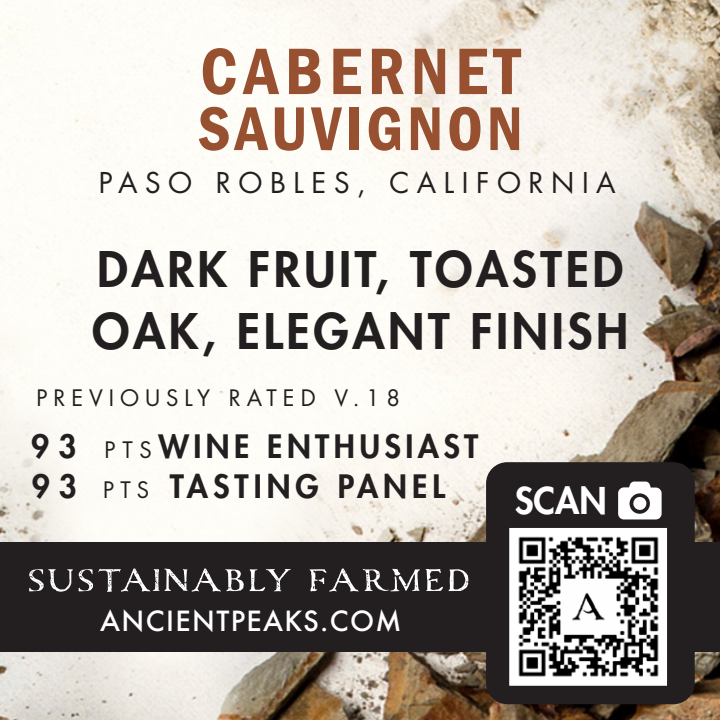
<style>
.page{position:relative;width:720px;height:720px;background:#fff}
.page>*{position:absolute;margin:0;border:0;box-sizing:border-box;transform-origin:0 0}
.t1{font:600 condensed 68px "Franklin Gothic";letter-spacing:.09em;color:#975030}
.t2{font:600 condensed 64px "Franklin Gothic";letter-spacing:.06em;color:#975030}
.t3{font:800 47.6px/62.4px "Futura Std";letter-spacing:.075em;color:#231f20}
.t4{font:800 36px "Futura Std";color:#fff}
.t5{font:800 31.6px "Futura Std";letter-spacing:.14em;color:#231f20}
.t6{font:800 31.6px "Futura Std";letter-spacing:.16em;color:#231f20}
.t7{font:28px "Futura Std";letter-spacing:.27em;color:#231f20}
.t8{font:500 27.2px "Futura";letter-spacing:.05em;color:#fff}
.t9{font:22px "Futura Std";letter-spacing:.27em;color:#231f20}
.s1{font-weight:400;font-size:22px}
</style>
<div class="page">
<img style="left:0;top:0;width:720px;height:720px">
<div style="left:0;top:543px;width:720px;height:109px;background:#231f20"></div>
<div style="left:486px;top:462px;width:209px;height:242px;background:#231f20;border-radius:21px"></div>
<img style="left:510px;top:529px;width:156px;height:156px">
<div style="left:505px;top:524px;width:166px;height:166px;border:4px solid #231f20"></div>
<svg style="left:618px;top:482px;width:44px;height:37px"></svg>
<svg style="left:633px;top:496px;width:14px;height:15px"></svg>
<svg style="left:29px;top:569px;width:439px;height:23px"></svg>
<p class="t1" style="left:200px;top:26px;width:322px">CABERNET</p>
<p class="t2" style="left:198px;top:86px;width:327px">SAUVIGNON</p>
<p class="t7" style="left:99px;top:165px;width:518px">PASO ROBLES, CALIFORNIA</p>
<p class="t3" style="left:92px;top:238px;width:538px">DARK FRUIT, TOASTED<br>OAK, ELEGANT FINISH</p>
<p class="t9" style="left:36px;top:384px;width:365px">PREVIOUSLY RATED V.18</p>
<p class="t5" style="left:31px;top:427px;width:449px">9 3 <span class="s1">P T S</span> WINE ENTHUSIAST</p>
<p class="t6" style="left:32px;top:467px;width:415px">93 <span class="s1">PTS</span> TASTING PANEL</p>
<p class="t4" style="left:515px;top:478px;width:94px">SCAN</p>
<p class="t8" style="left:100px;top:602px;width:303px">ANCIENTPEAKS.COM</p>
</div>
